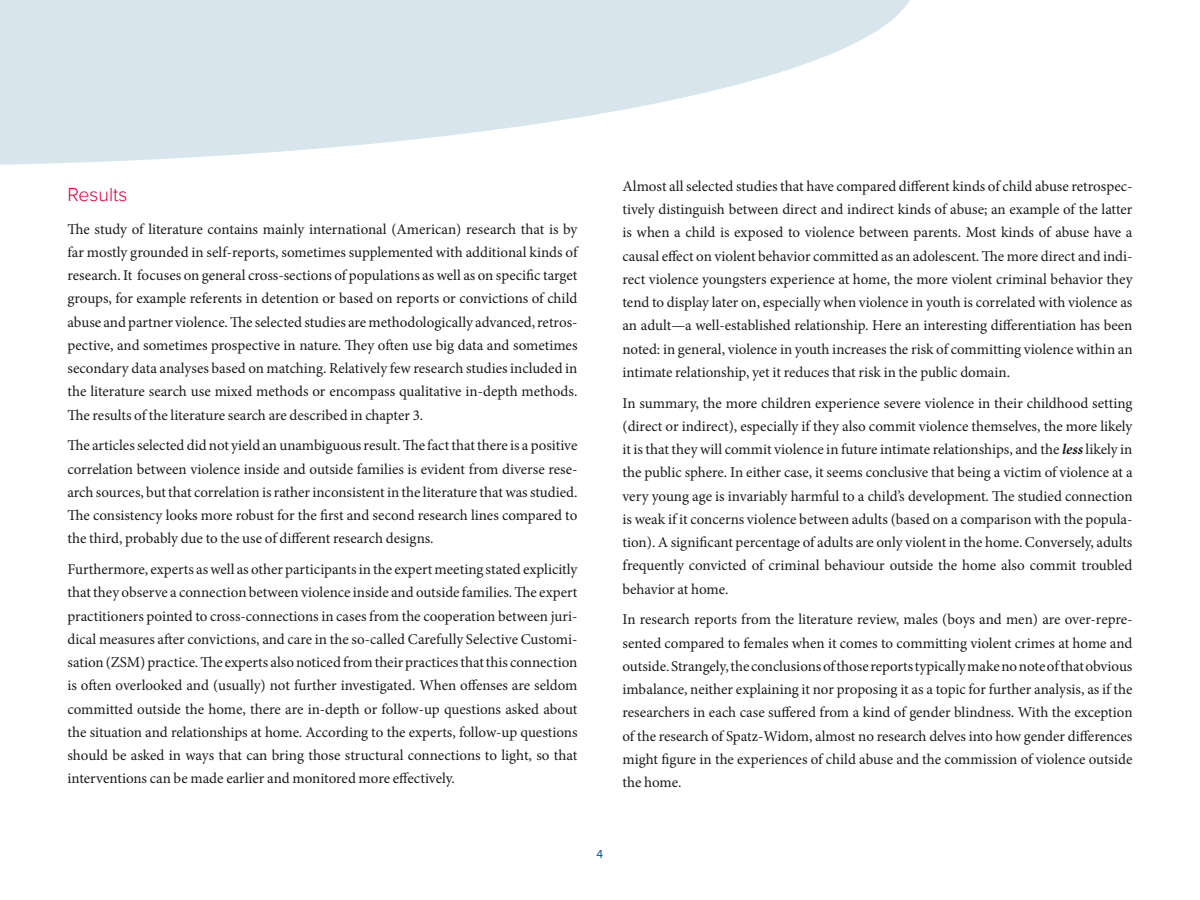
<style>
.page{position:relative;width:1200px;height:900px;background:#fff}
.page>*{position:absolute;margin:0;border:0;box-sizing:border-box;transform-origin:0 0}
.t1{font:300 19.5px "Proxima Nova";color:#dc0238}
.t2{font:15px/23.2px "Minion Pro";letter-spacing:-.005em;color:#1a1a1a;text-align:justify}
.t3{font:12px "Proxima Nova";color:#005286}
.s1{font-weight:700;font-style:italic}
</style>
<div class="page">
<svg style="left:0;top:0;width:910px;height:165px;fill:#d9e5ed"></svg>
<h1 class="t1" style="left:68px;top:183px;width:62px">Results</h1>
<p class="t2" style="left:68px;top:217px;width:512px">The study of literature contains mainly international (American) research that is by far mostly grounded in self-reports, sometimes supplemented with additional kinds of research. It focuses on general cross-sections of populations as well as on specific target groups, for example referents in detention or based on reports or convictions of child abuse and partner violence. The selected studies are methodologically advanced, retros&shy;pective, and sometimes prospective in nature. They often use big data and sometimes secondary data analyses based on matching. Relatively few research studies included in the literature search use mixed methods or encompass qualitative in-depth methods.<br>The results of the literature search are described in chapter 3.</p>
<p class="t2" style="left:68px;top:434px;width:512px">The articles selected did not yield an unambiguous result. The fact that there is a positive correlation between violence inside and outside families is evident from diverse rese&shy;arch sources, but that correlation is rather inconsistent in the literature that was studied.<br>The consistency looks more robust for the first and second research lines compared to the third, probably due to the use of different research designs.</p>
<p class="t2" style="left:68px;top:558px;width:512px">Furthermore, experts as well as other participants in the expert meeting stated explicitly that they observe a connection between violence inside and outside families. The expert practitioners pointed to cross-connections in cases from the cooperation between juri&shy;dical measures after convictions, and care in the so-called Carefully Selective Customi&shy;sation (ZSM) practice. The experts also noticed from their practices that this connection is often overlooked and (usually) not further investigated. When offenses are seldom committed outside the home, there are in-depth or follow-up questions asked about the situation and relationships at home. According to the experts, follow-up questions should be asked in ways that can bring those structural connections to light, so that interventions can be made earlier and monitored more effectively.</p>
<p class="t2" style="left:622px;top:175px;width:512px">Almost all selected studies that have compared different kinds of child abuse retrospec&shy;tively distinguish between direct and indirect kinds of abuse; an example of the latter is when a child is exposed to violence between parents. Most kinds of abuse have a causal effect on violent behavior committed as an adolescent. The more direct and indi&shy;rect violence youngsters experience at home, the more violent criminal behavior they tend to display later on, especially when violence in youth is correlated with violence as an adult—a well-established relationship. Here an interesting differentiation has been noted: in general, violence in youth increases the risk of committing violence within an intimate relationship, yet it reduces that risk in the public domain.</p>
<p class="t2" style="left:622px;top:391px;width:512px">In summary, the more children experience severe violence in their childhood setting (direct or indirect), especially if they also commit violence themselves, the more likely it is that they will commit violence in future intimate relationships, and the <span class="s1">less</span> likely in the public sphere. In either case, it seems conclusive that being a victim of violence at a very young age is invariably harmful to a child’s development. The studied connection is weak if it concerns violence between adults (based on a comparison with the popula&shy;tion). A significant percentage of adults are only violent in the home. Conversely, adults frequently convicted of criminal behaviour outside the home also commit troubled behavior at home.</p>
<p class="t2" style="left:622px;top:608px;width:512px">In research reports from the literature review, males (boys and men) are over-repre&shy;sented compared to females when it comes to committing violent crimes at home and outside. Strangely, the conclusions of those reports typically make no note of that obvious imbalance, neither explaining it nor proposing it as a topic for further analysis, as if the researchers in each case suffered from a kind of gender blindness. With the exception of the research of Spatz-Widom, almost no research delves into how gender differences might figure in the experiences of child abuse and the commission of violence outside the home.</p>
<p class="t3" style="left:597px;top:847px;width:8px">4</p>
</div>
